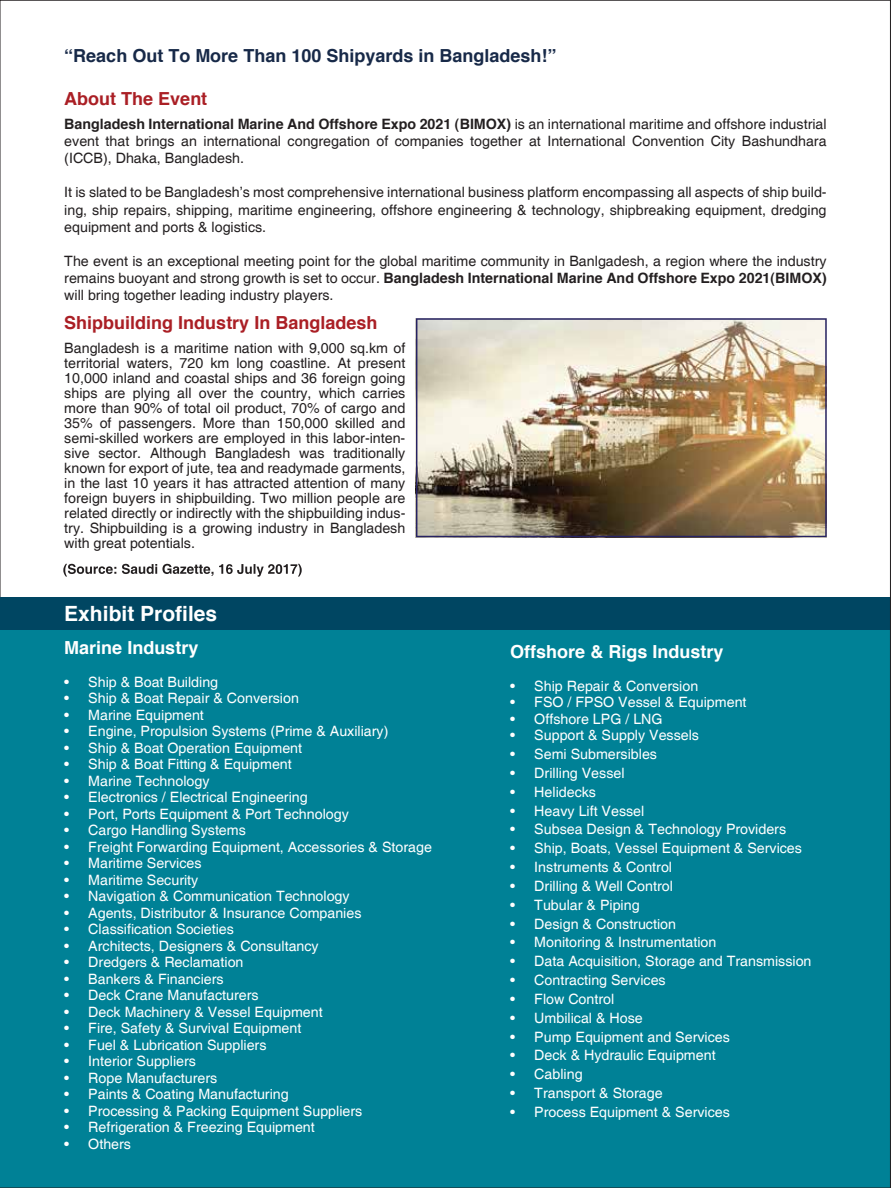
<style>
.page{position:relative;width:891px;height:1188px;background:#fff}
.page>*{position:absolute;margin:0;border:0;box-sizing:border-box;transform-origin:0 0}
.t1{font:700 21px "Helvetica";color:#fff}
.t2{font:700 18px "Helvetica";color:#172948}
.t3{font:700 18px "Helvetica";color:#aa1f25}
.t4{font:700 18px "Helvetica";color:#fff}
.t5{font:14.25px/15px "Helvetica";color:#231f20;text-align:justify}
.t6{font:14.25px "Helvetica";color:#fff}
.s1{font-weight:700}
</style>
<div class="page">
<div style="left:0;top:603px;width:891px;height:585px;background:#008196"></div>
<div style="left:0;top:598px;width:891px;height:32px;background:#004662"></div>
<img style="left:416px;top:318px;width:411px;height:219px">
<svg style="left:63px;top:564px;width:53px;height:13px"></svg>
<svg style="left:122px;top:564px;width:180px;height:13px"></svg>
<p class="t2" style="left:64px;top:44px;width:494px">“Reach Out To More Than 100 Shipyards in Bangladesh!”</p>
<p class="t3" style="left:64px;top:87px;width:145px">About The Event</p>
<p class="t5" style="left:64px;top:116px;width:764px;line-height:17.1px"><span class="s1">Bangladesh International Marine And Offshore Expo 2021 (BIMOX)</span> is an international maritime and offshore industrial event that brings an international congregation of companies together at International Convention City Bashundhara (ICCB), Dhaka, Bangladesh.</p>
<p class="t5" style="left:64px;top:184px;width:764px;line-height:17.1px">It is slated to be Bangladesh’s most comprehensive international business platform encompassing all aspects of ship build&shy;ing, ship repairs, shipping, maritime engineering, offshore engineering &amp; technology, shipbreaking equipment, dredging equipment and ports &amp; logistics.</p>
<p class="t5" style="left:64px;top:253px;width:764px;line-height:17.1px">The event is an exceptional meeting point for the global maritime community in Banlgadesh, a region where the industry remains buoyant and strong growth is set to occur. <span class="s1">Bangladesh International Marine And Offshore Expo 2021(BIMOX) </span>will bring together leading industry players.</p>
<p class="t3" style="left:64px;top:311px;width:315px">Shipbuilding Industry In Bangladesh</p>
<p class="t5" style="left:64px;top:341px;width:343px">Bangladesh is a maritime nation with 9,000 sq.km of territorial waters, 720 km long coastline. At present 10,000 inland and coastal ships and 36 foreign going ships are plying all over the country, which carries more than 90% of total oil product, 70% of cargo and 35% of passengers. More than 150,000 skilled and semi-skilled workers are employed in this labor-inten&shy;sive sector. Although Bangladesh was traditionally known for export of jute, tea and readymade garments, in the last 10 years it has attracted attention of many foreign buyers in shipbuilding. Two million people are related directly or indirectly with the shipbuilding indus&shy;try. Shipbuilding is a growing industry in Bangladesh with great potentials.</p>
<h1 class="t1" style="left:64px;top:600px;width:154px">Exhibit Profiles</h1>
<p class="t4" style="left:64px;top:636px;width:136px">Marine Industry</p>
<p class="t6" style="left:64px;top:673px;width:155px">• Ship &amp; Boat Building</p>
<p class="t6" style="left:64px;top:690px;width:236px">• Ship &amp; Boat Repair &amp; Conversion</p>
<p class="t6" style="left:64px;top:706px;width:141px">• Marine Equipment</p>
<p class="t6" style="left:64px;top:723px;width:326px">• Engine, Propulsion Systems (Prime &amp; Auxiliary)</p>
<p class="t6" style="left:64px;top:739px;width:239px">• Ship &amp; Boat Operation Equipment</p>
<p class="t6" style="left:64px;top:756px;width:229px">• Ship &amp; Boat Fitting &amp; Equipment</p>
<p class="t6" style="left:64px;top:772px;width:147px">• Marine Technology</p>
<p class="t6" style="left:64px;top:789px;width:245px">• Electronics / Electrical Engineering</p>
<p class="t6" style="left:64px;top:805px;width:286px">• Port, Ports Equipment &amp; Port Technology</p>
<p class="t6" style="left:64px;top:822px;width:183px">• Cargo Handling Systems</p>
<p class="t6" style="left:64px;top:838px;width:369px">• Freight Forwarding Equipment, Accessories &amp; Storage</p>
<p class="t6" style="left:64px;top:855px;width:139px">• Maritime Services</p>
<p class="t6" style="left:64px;top:871px;width:136px">• Maritime Security</p>
<p class="t6" style="left:64px;top:888px;width:287px">• Navigation &amp; Communication Technology</p>
<p class="t6" style="left:64px;top:904px;width:299px">• Agents, Distributor &amp; Insurance Companies</p>
<p class="t6" style="left:64px;top:921px;width:171px">• Classification Societies</p>
<p class="t6" style="left:64px;top:937px;width:256px">• Architects, Designers &amp; Consultancy</p>
<p class="t6" style="left:64px;top:954px;width:181px">• Dredgers &amp; Reclamation</p>
<p class="t6" style="left:64px;top:970px;width:161px">• Bankers &amp; Financiers</p>
<p class="t6" style="left:64px;top:987px;width:196px">• Deck Crane Manufacturers</p>
<p class="t6" style="left:64px;top:1003px;width:260px">• Deck Machinery &amp; Vessel Equipment</p>
<p class="t6" style="left:64px;top:1020px;width:239px">• Fire, Safety &amp; Survival Equipment</p>
<p class="t6" style="left:64px;top:1036px;width:204px">• Fuel &amp; Lubrication Suppliers</p>
<p class="t6" style="left:64px;top:1053px;width:133px">• Interior Suppliers</p>
<p class="t6" style="left:64px;top:1069px;width:155px">• Rope Manufacturers</p>
<p class="t6" style="left:64px;top:1086px;width:226px">• Paints &amp; Coating Manufacturing</p>
<p class="t6" style="left:64px;top:1102px;width:300px">• Processing &amp; Packing Equipment Suppliers</p>
<p class="t6" style="left:64px;top:1119px;width:252px">• Refrigeration &amp; Freezing Equipment</p>
<p class="t6" style="left:64px;top:1135px;width:68px">• Others</p>
<p class="t4" style="left:510px;top:640px;width:215px">Offshore &amp; Rigs Industry</p>
<p class="t6" style="left:510px;top:677px;width:189px">• Ship Repair &amp; Conversion</p>
<p class="t6" style="left:510px;top:694px;width:238px">• FSO / FPSO Vessel &amp; Equipment</p>
<p class="t6" style="left:510px;top:710px;width:154px">• Offshore LPG / LNG</p>
<p class="t6" style="left:510px;top:727px;width:190px">• Support &amp; Supply Vessels</p>
<p class="t6" style="left:510px;top:746px;width:148px">• Semi Submersibles</p>
<p class="t6" style="left:510px;top:765px;width:116px">• Drilling Vessel</p>
<p class="t6" style="left:510px;top:783px;width:87px">• Helidecks</p>
<p class="t6" style="left:510px;top:802px;width:136px">• Heavy Lift Vessel</p>
<p class="t6" style="left:510px;top:821px;width:277px">• Subsea Design &amp; Technology Providers</p>
<p class="t6" style="left:510px;top:840px;width:293px">• Ship, Boats, Vessel Equipment &amp; Services</p>
<p class="t6" style="left:510px;top:859px;width:163px">• Instruments &amp; Control</p>
<p class="t6" style="left:510px;top:878px;width:164px">• Drilling &amp; Well Control</p>
<p class="t6" style="left:510px;top:897px;width:131px">• Tubular &amp; Piping</p>
<p class="t6" style="left:510px;top:915px;width:167px">• Design &amp; Construction</p>
<p class="t6" style="left:510px;top:934px;width:208px">• Monitoring &amp; Instrumentation</p>
<p class="t6" style="left:510px;top:953px;width:303px">• Data Acquisition, Storage and Transmission</p>
<p class="t6" style="left:510px;top:972px;width:157px">• Contracting Services</p>
<p class="t6" style="left:510px;top:991px;width:105px">• Flow Control</p>
<p class="t6" style="left:510px;top:1010px;width:134px">• Umbilical &amp; Hose</p>
<p class="t6" style="left:510px;top:1028px;width:221px">• Pump Equipment and Services</p>
<p class="t6" style="left:510px;top:1047px;width:207px">• Deck &amp; Hydraulic Equipment</p>
<p class="t6" style="left:510px;top:1066px;width:74px">• Cabling</p>
<p class="t6" style="left:510px;top:1085px;width:154px">• Transport &amp; Storage</p>
<p class="t6" style="left:510px;top:1104px;width:221px">• Process Equipment &amp; Services</p>
</div>
